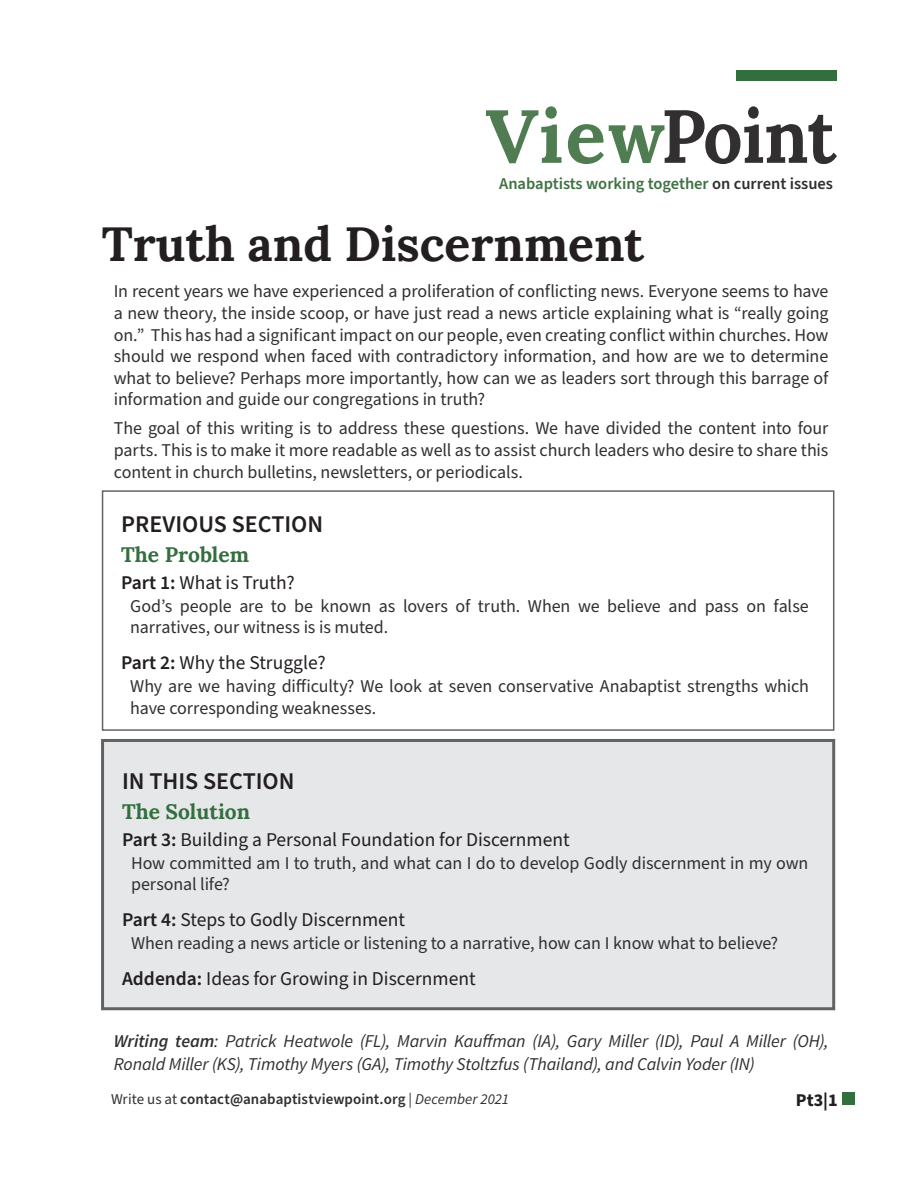
<style>
.page{position:relative;width:918px;height:1188px;background:#fff}
.page>*{position:absolute;margin:0;border:0;box-sizing:border-box;transform-origin:0 0}
.t1{font:700 75px "Lora";letter-spacing:-.01em;color:#312f30;scale:.93 1}
.t2{font:700 48px "Lora";color:#231f20}
.t3{font:600 24px "Source Sans Pro";color:#231f20}
.t4{font:700 21px "Lora";color:#336e3e}
.t5{font:19.5px "Source Sans Pro";color:#231f20}
.Body_Text{font:18px/21.6px "Source Sans Pro";letter-spacing:-.005em;color:#312f30}
.Body_Text-2{font:italic 18px/23.4px "Source Sans Pro";letter-spacing:-.01em;color:#312f30}
.t6{font:700 18px "Source Sans Pro";color:#231f20}
.H6_Right{font:600 16.5px "Source Sans Pro";color:#3f7243}
.t7{font:600 15px "Source Sans Pro";letter-spacing:.005em;color:#312f30}
.s1{color:#507c52}
.s2{color:#312f30}
.s3{font-weight:600}
.s4{font-weight:400}
.s5{font-weight:400;font-style:italic}
</style>
<div class="page">
<div style="left:842px;top:1093px;width:13px;height:12px;background:#336e3e"></div>
<div style="left:736px;top:71px;width:101px;height:10px;background:#336e3e"></div>
<div style="left:102px;top:490px;width:732px;height:241px;border:2px solid #636366"></div>
<div style="left:103px;top:740px;width:731px;height:269px;background:#e6e7e9"></div>
<div style="left:101px;top:739px;width:734px;height:271px;border:3px solid #636366"></div>
<p class="t1" style="left:485px;top:79px;width:379px"><span class="s1">View</span>Point</p>
<p class="H6_Right" style="left:499px;top:173px;width:335px">Anabaptists working together <span class="s2">on current issues</span></p>
<h1 class="t2" style="left:102px;top:207px;width:544px">Truth and Discernment</h1>
<p class="Body_Text" style="left:114px;top:281px;width:716px;text-align:justify">In recent years we have experienced a proliferation of conflicting news. Everyone seems to have a new theory, the inside scoop, or have just read a news article explaining what is “really going on.” This has had a significant impact on our people, even creating conflict within churches. How should we respond when faced with contradictory information, and how are we to determine what to believe? Perhaps more importantly, how can we as leaders sort through this barrage of information and guide our congregations in truth?</p>
<p class="Body_Text" style="left:114px;top:418px;width:716px;text-align:justify">The goal of this writing is to address these questions. We have divided the content into four parts. This is to make it more readable as well as to assist church leaders who desire to share this content in church bulletins, newsletters, or periodicals.</p>
<h6 class="t3" style="left:121px;top:508px;width:203px">PREVIOUS SECTION</h6>
<h5 class="t4" style="left:121px;top:538px;width:129px">The Problem</h5>
<h6 class="t5" style="left:121px;top:569px;width:175px"><span class="s3">Part 1:</span> What is Truth?</h6>
<p class="Body_Text" style="left:130px;top:596px;width:680px">God’s people are to be known as lovers of truth. When we believe and pass on false narratives, our witness is is muted.</p>
<h6 class="t5" style="left:121px;top:650px;width:206px"><span class="s3">Part 2:</span> Why the Struggle?</h6>
<p class="Body_Text" style="left:130px;top:676px;width:680px">Why are we having difficulty? We look at seven conservative Anabaptist strengths which have corresponding weaknesses.</p>
<h6 class="t3" style="left:122px;top:765px;width:174px">IN THIS SECTION</h6>
<h5 class="t4" style="left:122px;top:795px;width:130px">The Solution</h5>
<h6 class="t5" style="left:122px;top:826px;width:449px"><span class="s3">Part 3:</span> Building a Personal Foundation for Discernment</h6>
<p class="Body_Text" style="left:131px;top:852px;width:679px">How committed am I to truth, and what can I do to develop Godly discernment in my own personal life?</p>
<h6 class="t5" style="left:122px;top:907px;width:285px"><span class="s3">Part 4:</span> Steps to Godly Discernment</h6>
<p class="Body_Text" style="left:131px;top:933px;width:649px">When reading a news article or listening to a narrative, how can I know what to believe?</p>
<h6 class="t5" style="left:122px;top:966px;width:355px"><span class="s3">Addenda:</span> Ideas for Growing in Discernment</h6>
<p class="Body_Text-2" style="left:114px;top:1029px;width:716px"><span class="s3">Writing team</span>: Patrick Heatwole (FL), Marvin Kauffman (IA), Gary Miller (ID), Paul A Miller (OH),<br>Ronald Miller (KS), Timothy Myers (GA), Timothy Stoltzfus (Thailand), and Calvin Yoder (IN)</p>
<p class="t7" style="left:111px;top:1089px;width:400px"><span class="s4">Write us at</span> contact@anabaptistviewpoint.org <span class="s4">|</span> <span class="s5">December 2021</span></p>
<p class="t6" style="left:796px;top:1087px;width:43px">Pt3|1</p>
</div>
